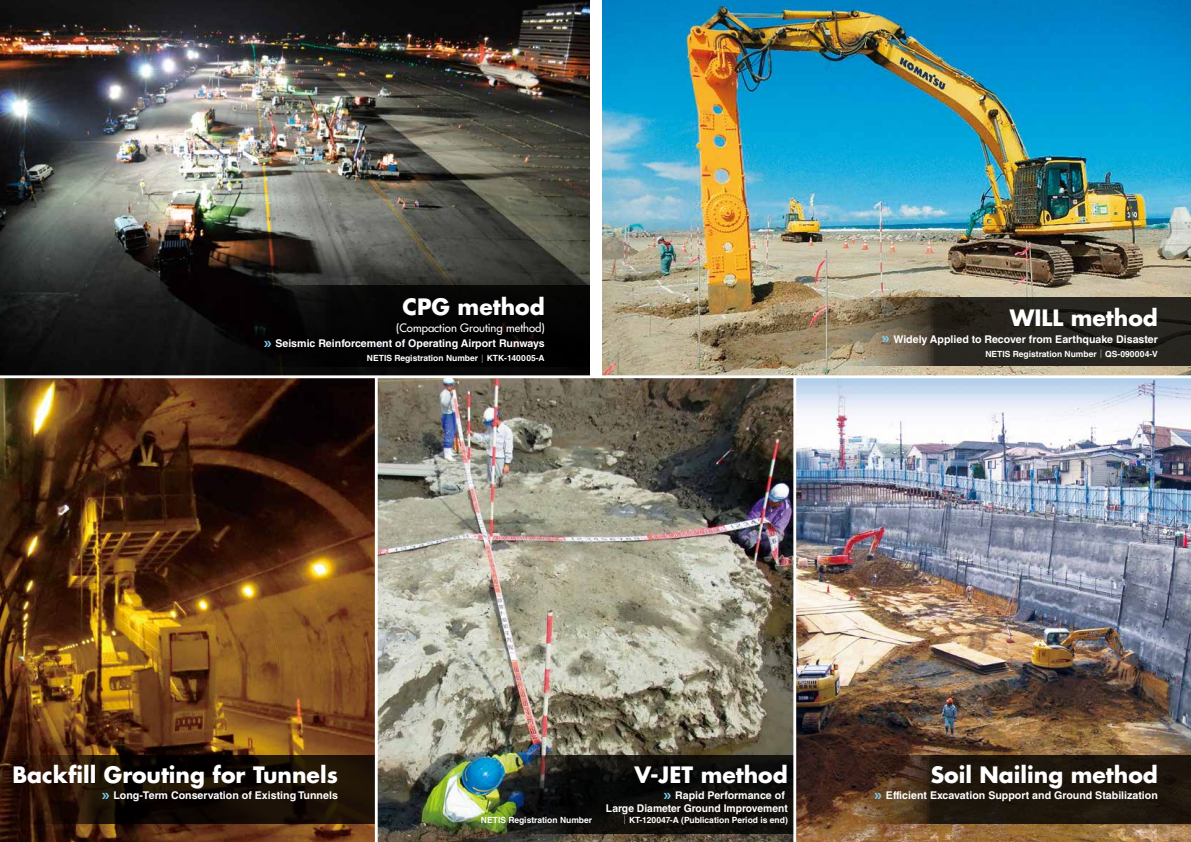
<style>
.page{position:relative;width:1191px;height:842px;background:#fff}
.page>*{position:absolute;margin:0;border:0;box-sizing:border-box;transform-origin:0 0}
.t1{font:700 22px "Futura Std";color:#fff}
.t2{font:500 11.3px "Futura Std";color:#fff}
.t3{font:700 10.6px/12.3px "Helvetica LT Std";color:#fff;text-align:right}
.t4{font:700 8.5px "Helvetica LT Std";color:#fff}
.s1{font-family:"Gothic MB101 Pro De";color:#7ecef4}
.s2{font-family:"Gothic MB101 Pro";font-weight:300}
</style>
<div class="page">
<img style="left:0;top:0;width:1191px;height:842px">
<div style="left:590px;top:0;width:11px;height:377px;background:#fff"></div>
<svg style="left:497px;top:755px;width:296px;height:78px;background:#151611"></svg>
<hr style="left:793px;top:377px;width:3px;height:465px;background:#fff">
<h1 class="t1" style="left:402px;top:292px;width:144px">CPG method</h1>
<p class="t2" style="left:396px;top:320px;width:150px">(Compaction Grouting method)</p>
<p class="t3" style="left:264px;top:337px;width:282px"><span class="s1">»</span> Seismic Reinforcement of Operating Airport Runways</p>
<p class="t4" style="left:367px;top:353px;width:179px">NETIS Registration Number<span class="s2">｜</span>KTK-140005-A</p>
<h1 class="t1" style="left:1009px;top:303px;width:150px">WILL method</h1>
<p class="t3" style="left:882px;top:332px;width:277px"><span class="s1">»</span> Widely Applied to Recover from Earthquake Disaster</p>
<p class="t4" style="left:985px;top:349px;width:174px">NETIS Registration Number<span class="s2">｜</span>QS-090004-V</p>
<h1 class="t1" style="left:12px;top:760px;width:327px">Backfill Grouting for Tunnels</h1>
<p class="t3" style="left:102px;top:789px;width:238px"><span class="s1">»</span> Long-Term Conservation of Existing Tunnels</p>
<h1 class="t1" style="left:634px;top:760px;width:155px">V-JET method</h1>
<p class="t3" style="left:606px;top:789px;width:183px"><span class="s1">»</span> Rapid Performance of<br>Large Diameter Ground Improvement</p>
<p class="t4" style="left:481px;top:815px;width:113px">NETIS Registration Number</p>
<p class="t4" style="left:620px;top:815px;width:169px"><span class="s2">｜</span>KT-120047-A (Publication Period is end)</p>
<h1 class="t1" style="left:930px;top:760px;width:229px">Soil Nailing method</h1>
<p class="t3" style="left:874px;top:789px;width:285px"><span class="s1">»</span> Efficient Excavation Support and Ground Stabilization</p>
</div>
